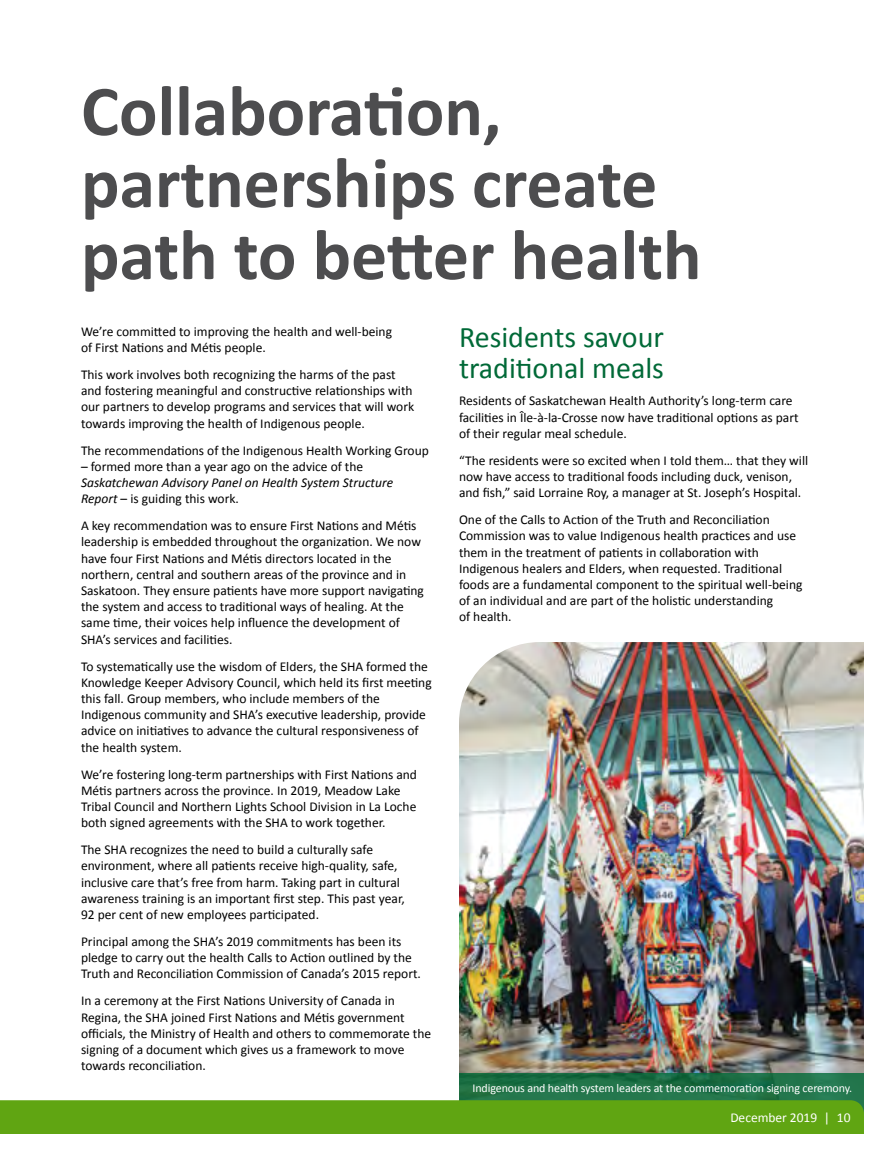
<style>
.page{position:relative;width:891px;height:1161px;background:#fff}
.page>*{position:absolute;margin:0;border:0;box-sizing:border-box;transform-origin:0 0}
.t1{font:700 72px/72px "Calibri";color:#4d4d4f}
.t2{font:30px/31.5px "Calibri";color:#006937}
.t3{font:13.5px/16.2px "Calibri";color:#000}
.t4{font:italic 13.5px/16.2px "Calibri";color:#000}
.t5{font:13.5px "Calibri";color:#fff}
.t6{font:12px "Calibri";letter-spacing:-.01em;color:#fff}
.s1{font-style:normal}
</style>
<div class="page">
<img style="left:459px;top:642px;width:405px;height:431px">
<svg style="left:459px;top:1073px;width:405px;height:27px;fill:#22754b"></svg>
<div style="left:0;top:1100px;width:864px;height:34px;background:#60a512"></div>
<h1 class="t1" style="left:81px;top:74px;width:622px">Collaboration, partnerships create path to better health</h1>
<p class="t3" style="left:81px;top:323px;width:313px">We’re committed to improving the health and well-being of First Nations and Métis people.</p>
<p class="t3" style="left:81px;top:366px;width:335px">This work involves both recognizing the harms of the past and fostering meaningful and constructive relationships with our partners to develop programs and services that will work towards improving the health of Indigenous people.</p>
<p class="t3" style="left:81px;top:442px;width:349px">The recommendations of the Indigenous Health Working Group</p>
<p class="t3" style="left:81px;top:458px;width:284px">– formed more than a year ago on the advice of the</p>
<p class="t4" style="left:81px;top:474px;width:314px">Saskatchewan Advisory Panel on Health System Structure<br>Report <span class="s1">– is guiding this work.</span></p>
<p class="t3" style="left:81px;top:518px;width:344px">A key recommendation was to ensure First Nations and Métis leadership is embedded throughout the organization. We now have four First Nations and Métis directors located in the northern, central and southern areas of the province and in Saskatoon. They ensure patients have more support navigating the system and access to traditional ways of healing. At the same time, their voices help influence the development of SHA’s services and facilities.</p>
<p class="t3" style="left:81px;top:658px;width:352px">To systematically use the wisdom of Elders, the SHA formed the Knowledge Keeper Advisory Council, which held its first meeting this fall. Group members, who include members of the Indigenous community and SHA’s executive leadership, provide advice on initiatives to advance the cultural responsiveness of the health system.</p>
<p class="t3" style="left:81px;top:766px;width:338px">We’re fostering long-term partnerships with First Nations and Métis partners across the province. In 2019, Meadow Lake Tribal Council and Northern Lights School Division in La Loche both signed agreements with the SHA to work together.</p>
<p class="t3" style="left:81px;top:842px;width:325px">The SHA recognizes the need to build a culturally safe environment, where all patients receive high-quality, safe, inclusive care that’s free from harm. Taking part in cultural awareness training is an important first step. This past year, 92 per cent of new employees participated.</p>
<p class="t3" style="left:81px;top:933px;width:342px">Principal among the SHA’s 2019 commitments has been its pledge to carry out the health Calls to Action outlined by the<br>Truth and Reconciliation Commission of Canada’s 2015 report.</p>
<p class="t3" style="left:81px;top:993px;width:352px">In a ceremony at the First Nations University of Canada in Regina, the SHA joined First Nations and Métis government officials, the Ministry of Health and others to commemorate the signing of a document which gives us a framework to move towards reconciliation.</p>
<h2 class="t2" style="left:459px;top:321px;width:207px">Residents savour traditional meals</h2>
<p class="t3" style="left:459px;top:393px;width:341px">Residents of Saskatchewan Health Authority’s long-term care facilities in Île-à-la-Crosse now have traditional options as part of their regular meal schedule.</p>
<p class="t3" style="left:459px;top:452px;width:351px">“The residents were so excited when I told them… that they will now have access to traditional foods including duck, venison, and fish,” said Lorraine Roy, a manager at St. Joseph’s Hospital.</p>
<p class="t3" style="left:459px;top:512px;width:345px">One of the Calls to Action of the Truth and Reconciliation Commission was to value Indigenous health practices and use them in the treatment of patients in collaboration with Indigenous healers and Elders, when requested. Traditional foods are a fundamental component to the spiritual well-being of an individual and are part of the holistic understanding<br>of health.</p>
<p class="t6" style="left:472px;top:1080px;width:381px">Indigenous and health system leaders at the commemoration signing ceremony.</p>
<p class="t5" style="left:730px;top:1109px;width:122px">December 2019 | 10</p>
</div>
